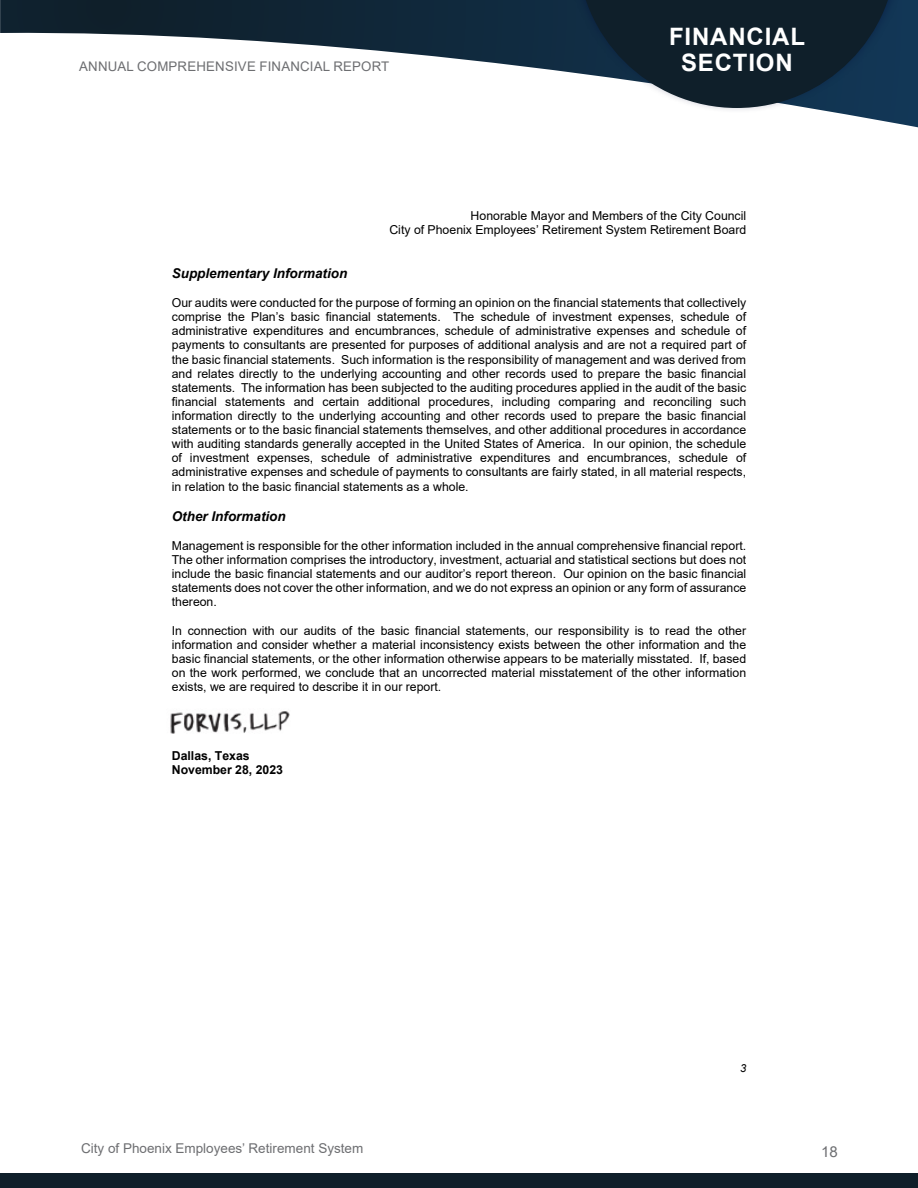
<style>
.page{position:relative;width:918px;height:1188px;background:#fff}
.page>*{position:absolute;margin:0;border:0;box-sizing:border-box;transform-origin:0 0}
.t1{font:700 24px/25.5px "Arial";letter-spacing:.035em;color:#fff;text-align:center}
.t2{font:15px "Arial";color:#6d6e71}
.t3{font:italic 700 13.5px "Arial";color:#000}
.t4{font:13.5px "Arial";color:#6d6e71}
.t5{font:13.2px "Arial";letter-spacing:.015em;color:#6d6e71}
.t6{font:12.3px/14.1px "Arial";color:#000;text-align:justify}
.t7{font:700 12.3px/14.1px "Arial";color:#000}
.t8{font:italic 11.1px "Arial";color:#000}
</style>
<div class="page">
<img style="left:170px;top:711px;width:120px;height:22px">
<svg style="left:0;top:0;width:918px;height:128px"></svg>
<div style="left:0;top:1173px;width:918px;height:15px;background:#0f1f2a"></div>
<div style="left:565px;top:0;width:345px;height:113px;background:#000b39;opacity:.75"></div>
<svg style="left:577px;top:0;width:319px;height:108px;background:#243644"></svg>
<p class="t5" style="left:79px;top:57px;width:312px">ANNUAL COMPREHENSIVE FINANCIAL REPORT</p>
<h1 class="t1" style="left:669px;top:24px;width:138px">FINANCIAL<br>SECTION</h1>
<p class="t6" style="left:389px;top:209px;width:358px;text-align:right">Honorable Mayor and Members of the City Council<br>City of Phoenix Employees’ Retirement System Retirement Board</p>
<p class="t3" style="left:172px;top:264px;width:177px">Supplementary Information</p>
<p class="t6" style="left:172px;top:296px;width:576px">Our audits were conducted for the purpose of forming an opinion on the financial statements that collectively comprise the Plan’s basic financial statements. The schedule of investment expenses, schedule of administrative expenditures and encumbrances, schedule of administrative expenses and schedule of payments to consultants are presented for purposes of additional analysis and are not a required part of the basic financial statements. Such information is the responsibility of management and was derived from and relates directly to the underlying accounting and other records used to prepare the basic financial statements. The information has been subjected to the auditing procedures applied in the audit of the basic financial statements and certain additional procedures, including comparing and reconciling such information directly to the underlying accounting and other records used to prepare the basic financial statements or to the basic financial statements themselves, and other additional procedures in accordance with auditing standards generally accepted in the United States of America. In our opinion, the schedule of investment expenses, schedule of administrative expenditures and encumbrances, schedule of administrative expenses and schedule of payments to consultants are fairly stated, in all material respects, in relation to the basic financial statements as a whole.</p>
<p class="t3" style="left:172px;top:507px;width:115px">Other Information</p>
<p class="t6" style="left:172px;top:538px;width:576px">Management is responsible for the other information included in the annual comprehensive financial report.<br>The other information comprises the introductory, investment, actuarial and statistical sections but does not include the basic financial statements and our auditor’s report thereon. Our opinion on the basic financial statements does not cover the other information, and we do not express an opinion or any form of assurance thereon.</p>
<p class="t6" style="left:172px;top:623px;width:576px">In connection with our audits of the basic financial statements, our responsibility is to read the other information and consider whether a material inconsistency exists between the other information and the basic financial statements, or the other information otherwise appears to be materially misstated. If, based on the work performed, we conclude that an uncorrected material misstatement of the other information exists, we are required to describe it in our report.</p>
<p class="t7" style="left:172px;top:749px;width:113px">Dallas, Texas<br>November 28, 2023</p>
<p class="t8" style="left:740px;top:1061px;width:8px">3</p>
<p class="t4" style="left:81px;top:1139px;width:284px">City of Phoenix Employees’ Retirement System</p>
<p class="t2" style="left:821px;top:1141px;width:18px">18</p>
</div>
